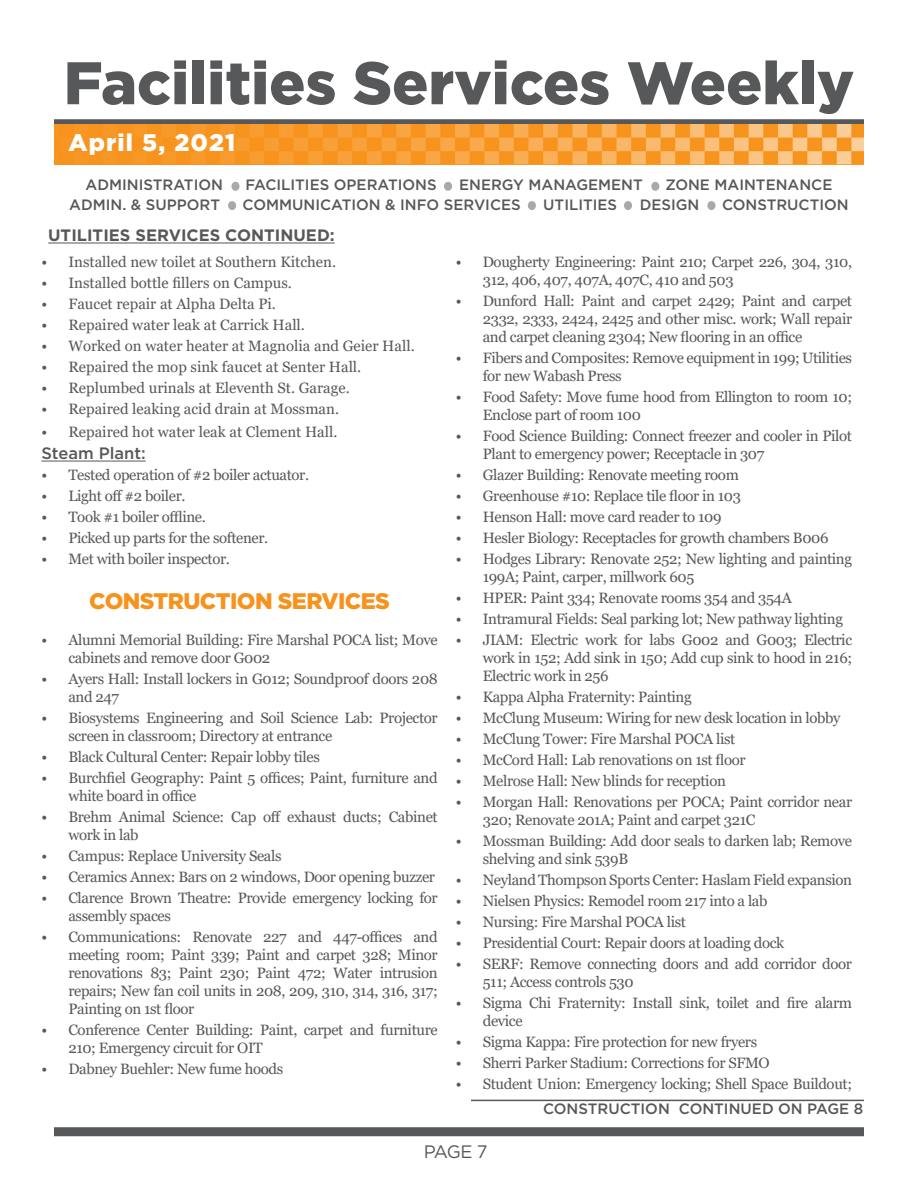
<style>
.page{position:relative;width:918px;height:1188px;background:#fff}
.page>*{position:absolute;margin:0;border:0;box-sizing:border-box;transform-origin:0 0}
.t1{font:900 60px "Gotham";color:#57585a}
.t2{font:900 24px "Gotham";letter-spacing:.05em;color:#fff}
.t3{font:900 22.5px "Gotham";letter-spacing:-.025em;color:#f7931d}
.t4{font:18px "Gotham";color:#57585a}
.t5{font:700 16.5px "Gotham";color:#57585a}
.t6{font:500 16.5px "Gotham";color:#57585a}
.t7{font:15px/18px "Georgia";letter-spacing:-.025em;color:#57585a}
.t8{font:15px "Georgia";color:#57585a}
.t9{font:500 15px "Gotham";color:#57585a}
</style>
<div class="page">
<div style="left:54px;top:1127px;width:810px;height:9px;background:#57585a"></div>
<div style="left:54px;top:119px;width:810px;height:6px;background:#57585a"></div>
<img style="left:54px;top:125px;width:810px;height:39px">
<hr style="left:41px;top:461px;width:105px;height:1px;background:#57585a">
<div style="left:228px;top:201px;width:8px;height:9px;background:#a8a9ad;border-radius:50%"></div>
<div style="left:528px;top:201px;width:8px;height:9px;background:#a8a9ad;border-radius:50%"></div>
<div style="left:444px;top:182px;width:8px;height:9px;background:#a8a9ad;border-radius:50%"></div>
<div style="left:624px;top:201px;width:8px;height:9px;background:#a8a9ad;border-radius:50%"></div>
<div style="left:231px;top:182px;width:9px;height:9px;background:#a8a9ad;border-radius:50%"></div>
<div style="left:707px;top:201px;width:8px;height:9px;background:#a8a9ad;border-radius:50%"></div>
<div style="left:651px;top:182px;width:8px;height:9px;background:#a8a9ad;border-radius:50%"></div>
<hr style="left:48px;top:243px;width:287px;height:1px;background:#57585a">
<hr style="left:471px;top:1100px;width:393px;height:1px;background:#57585a">
<p class="t1" style="left:64px;top:42px;width:792px">Facilities Services Weekly</p>
<p class="t2" style="left:68px;top:126px;width:169px">April 5, 2021</p>
<p class="t9" style="left:86px;top:175px;width:139px">ADMINISTRATION</p>
<p class="t9" style="left:246px;top:175px;width:193px">FACILITIES OPERATIONS</p>
<p class="t9" style="left:459px;top:175px;width:185px">ENERGY MANAGEMENT</p>
<p class="t9" style="left:665px;top:175px;width:169px">ZONE MAINTENANCE</p>
<p class="t9" style="left:69px;top:195px;width:152px">ADMIN. &amp; SUPPORT</p>
<p class="t9" style="left:243px;top:195px;width:280px">COMMUNICATION &amp; INFO SERVICES</p>
<p class="t9" style="left:543px;top:195px;width:75px">UTILITIES</p>
<p class="t9" style="left:640px;top:195px;width:61px">DESIGN</p>
<p class="t9" style="left:722px;top:195px;width:128px">CONSTRUCTION</p>
<p class="t5" style="left:48px;top:225px;width:288px">UTILITIES SERVICES CONTINUED:</p>
<p class="t8" style="left:41px;top:253px;width:296px">• Installed new toilet at Southern Kitchen.</p>
<p class="t8" style="left:41px;top:274px;width:252px">• Installed bottle fillers on Campus.</p>
<p class="t8" style="left:41px;top:295px;width:236px">• Faucet repair at Alpha Delta Pi.</p>
<p class="t8" style="left:41px;top:316px;width:265px">• Repaired water leak at Carrick Hall.</p>
<p class="t8" style="left:41px;top:337px;width:375px">• Worked on water heater at Magnolia and Geier Hall.</p>
<p class="t8" style="left:41px;top:358px;width:321px">• Repaired the mop sink faucet at Senter Hall.</p>
<p class="t8" style="left:41px;top:379px;width:310px">• Replumbed urinals at Eleventh St. Garage.</p>
<p class="t8" style="left:41px;top:400px;width:299px">• Repaired leaking acid drain at Mossman.</p>
<p class="t8" style="left:41px;top:422px;width:298px">• Repaired hot water leak at Clement Hall.</p>
<p class="t6" style="left:41px;top:443px;width:106px">Steam Plant:</p>
<p class="t7" style="left:41px;top:467px;width:269px">• Tested operation of #2 boiler actuator.</p>
<p class="t7" style="left:41px;top:488px;width:146px">• Light off #2 boiler.</p>
<p class="t7" style="left:41px;top:509px;width:166px">• Took #1 boiler offline.</p>
<p class="t7" style="left:41px;top:530px;width:228px">• Picked up parts for the softener.</p>
<p class="t7" style="left:41px;top:551px;width:190px">• Met with boiler inspector.</p>
<p class="t3" style="left:89px;top:586px;width:302px">CONSTRUCTION SERVICES</p>
<p class="t7" style="left:68px;top:632px;width:371px;text-indent:-27px">• Alumni Memorial Building: Fire Marshal POCA list; Move cabinets and remove door G002</p>
<p class="t7" style="left:68px;top:671px;width:371px;text-indent:-27px">• Ayers Hall: Install lockers in G012; Soundproof doors 208 and 247</p>
<p class="t7" style="left:68px;top:710px;width:371px;text-indent:-27px">• Biosystems Engineering and Soil Science Lab: Projector screen in classroom; Directory at entrance</p>
<p class="t7" style="left:41px;top:749px;width:280px">• Black Cultural Center: Repair lobby tiles</p>
<p class="t7" style="left:68px;top:770px;width:371px;text-indent:-27px">• Burchfiel Geography: Paint 5 offices; Paint, furniture and white board in office</p>
<p class="t7" style="left:68px;top:809px;width:371px;text-indent:-27px">• Brehm Animal Science: Cap off exhaust ducts; Cabinet work in lab</p>
<p class="t7" style="left:41px;top:848px;width:242px">• Campus: Replace University Seals</p>
<p class="t7" style="left:41px;top:869px;width:395px">• Ceramics Annex: Bars on 2 windows, Door opening buzzer</p>
<p class="t7" style="left:68px;top:890px;width:371px;text-indent:-27px">• Clarence Brown Theatre: Provide emergency locking for assembly spaces</p>
<p class="t7" style="left:68px;top:929px;width:371px;text-align:justify;text-indent:-27px">• Communications: Renovate 227 and 447-offices and meeting room; Paint 339; Paint and carpet 328; Minor renovations 83; Paint 230; Paint 472; Water intrusion repairs; New fan coil units in 208, 209, 310, 314, 316, 317; Painting on 1st floor</p>
<p class="t7" style="left:68px;top:1022px;width:371px;text-indent:-27px">• Conference Center Building: Paint, carpet and furniture<br>210; Emergency circuit for OIT</p>
<p class="t7" style="left:41px;top:1061px;width:243px">• Dabney Buehler: New fume hoods</p>
<p class="t7" style="left:483px;top:253px;width:371px;text-indent:-27px">• Dougherty Engineering: Paint 210; Carpet 226, 304, 310,<br>312, 406, 407, 407A, 407C, 410 and 503</p>
<p class="t7" style="left:483px;top:292px;width:371px;text-align:justify;text-indent:-27px">• Dunford Hall: Paint and carpet 2429; Paint and carpet 2332, 2333, 2424, 2425 and other misc. work; Wall repair and carpet cleaning 2304; New flooring in an office</p>
<p class="t7" style="left:483px;top:349px;width:371px;text-indent:-27px">• Fibers and Composites: Remove equipment in 199; Utilities for new Wabash Press</p>
<p class="t7" style="left:483px;top:388px;width:371px;text-indent:-27px">• Food Safety: Move fume hood from Ellington to room 10;<br>Enclose part of room 100</p>
<p class="t7" style="left:483px;top:427px;width:371px;text-indent:-27px">• Food Science Building: Connect freezer and cooler in Pilot<br>Plant to emergency power; Receptacle in 307</p>
<p class="t7" style="left:456px;top:466px;width:285px">• Glazer Building: Renovate meeting room</p>
<p class="t7" style="left:456px;top:487px;width:287px">• Greenhouse #10: Replace tile floor in 103</p>
<p class="t7" style="left:456px;top:508px;width:267px">• Henson Hall: move card reader to 109</p>
<p class="t7" style="left:456px;top:529px;width:374px">• Hesler Biology: Receptacles for growth chambers B006</p>
<p class="t7" style="left:483px;top:550px;width:371px;text-indent:-27px">• Hodges Library: Renovate 252; New lighting and painting<br>199A; Paint, carper, millwork 605</p>
<p class="t7" style="left:456px;top:589px;width:338px">• HPER: Paint 334; Renovate rooms 354 and 354A</p>
<p class="t7" style="left:456px;top:610px;width:389px">• Intramural Fields: Seal parking lot; New pathway lighting</p>
<p class="t7" style="left:483px;top:631px;width:371px;text-align:justify;text-indent:-27px">• JIAM: Electric work for labs G002 and G003; Electric work in 152; Add sink in 150; Add cup sink to hood in 216; Electric work in 256</p>
<p class="t7" style="left:456px;top:688px;width:237px">• Kappa Alpha Fraternity: Painting</p>
<p class="t7" style="left:456px;top:709px;width:386px">• McClung Museum: Wiring for new desk location in lobby</p>
<p class="t7" style="left:456px;top:730px;width:281px">• McClung Tower: Fire Marshal POCA list</p>
<p class="t7" style="left:456px;top:751px;width:291px">• McCord Hall: Lab renovations on 1st floor</p>
<p class="t7" style="left:456px;top:772px;width:272px">• Melrose Hall: New blinds for reception</p>
<p class="t7" style="left:483px;top:793px;width:371px;text-indent:-27px">• Morgan Hall: Renovations per POCA; Paint corridor near<br>320; Renovate 201A; Paint and carpet 321C</p>
<p class="t7" style="left:483px;top:832px;width:371px;text-indent:-27px">• Mossman Building: Add door seals to darken lab; Remove shelving and sink 539B</p>
<p class="t7" style="left:456px;top:871px;width:398px">• Neyland Thompson Sports Center: Haslam Field expansion</p>
<p class="t7" style="left:456px;top:892px;width:313px">• Nielsen Physics: Remodel room 217 into a lab</p>
<p class="t7" style="left:456px;top:913px;width:232px">• Nursing: Fire Marshal POCA list</p>
<p class="t7" style="left:456px;top:934px;width:330px">• Presidential Court: Repair doors at loading dock</p>
<p class="t7" style="left:483px;top:955px;width:371px;text-indent:-27px">• SERF: Remove connecting doors and add corridor door<br>511; Access controls 530</p>
<p class="t7" style="left:483px;top:994px;width:371px;text-indent:-27px">• Sigma Chi Fraternity: Install sink, toilet and fire alarm device</p>
<p class="t7" style="left:456px;top:1033px;width:303px">• Sigma Kappa: Fire protection for new fryers</p>
<p class="t7" style="left:456px;top:1054px;width:316px">• Sherri Parker Stadium: Corrections for SFMO</p>
<p class="t7" style="left:456px;top:1075px;width:398px">• Student Union: Emergency locking; Shell Space Buildout;</p>
<p class="t9" style="left:543px;top:1099px;width:322px">CONSTRUCTION CONTINUED ON PAGE 8</p>
<p class="t4" style="left:424px;top:1140px;width:65px">PAGE 7</p>
</div>
